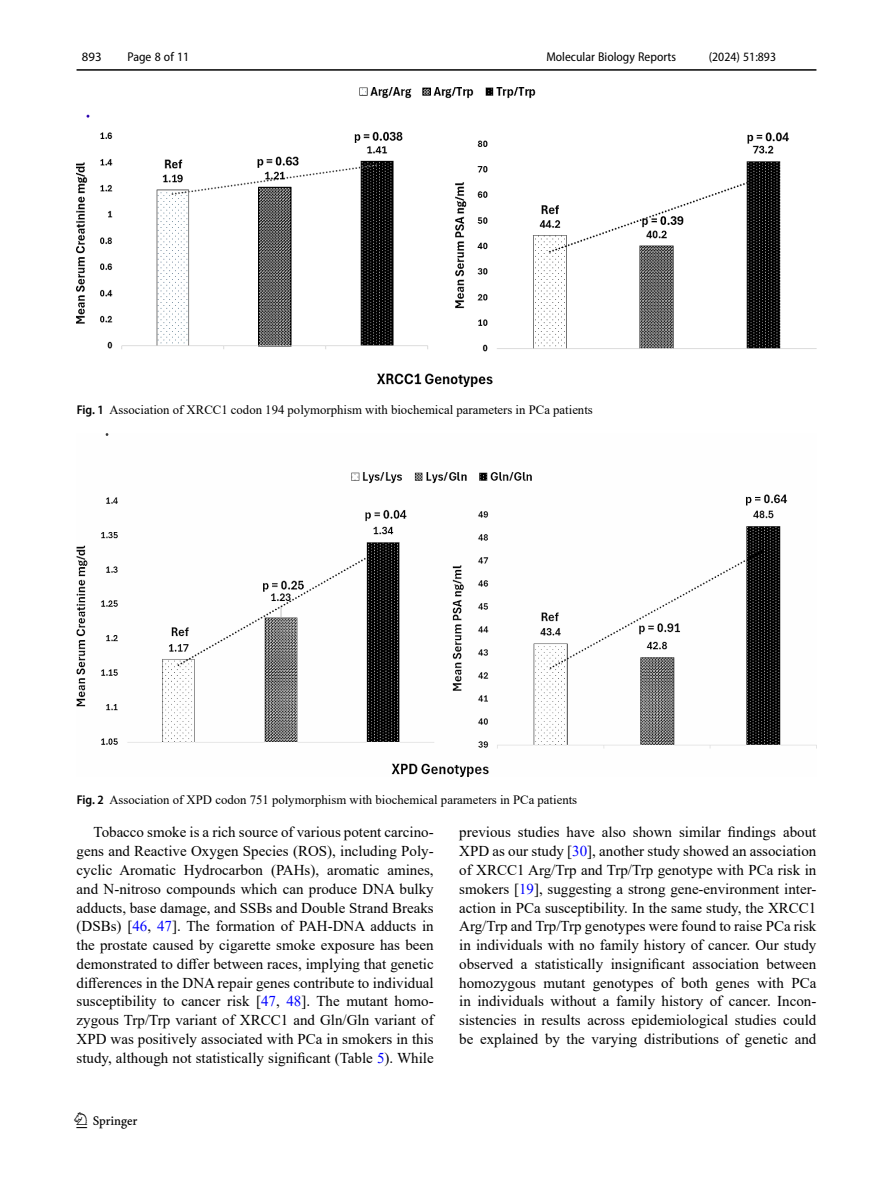
<style>
.page{position:relative;width:893px;height:1187px;background:#fff}
.page>*{position:absolute;margin:0;border:0;box-sizing:border-box;transform-origin:0 0}
.t1{font:22.5px "Springnew";color:#000}
.Body_Text_Indent{font:15px/18.8px "Times New Roman";color:#000;text-align:justify}
.Figure_Caption{font:12.75px "Times New Roman";color:#000}
.t2{font:semi-condensed 12.75px "Myriad Pro";color:#000}
.t3{font:12.75px "Myriad Pro";color:#000}
.s1{font-family:"Myriad Pro";font-weight:600;font-stretch:semi-condensed}
.s2{color:#00f}
</style>
<div class="page">
<hr style="left:77px;top:69px;width:739px;height:2px;background:#000">
<img style="left:77px;top:433px;width:740px;height:343px">
<img style="left:77px;top:87px;width:740px;height:299px">
<p class="t3" style="left:82px;top:48px;width:21px">893</p>
<p class="t2" style="left:127px;top:49px;width:63px">Page 8 of 11</p>
<p class="t2" style="left:546px;top:49px;width:131px">Molecular Biology Reports</p>
<p class="t2" style="left:709px;top:49px;width:69px">(2024) 51:893</p>
<p class="Figure_Caption" style="left:77px;top:400px;width:518px"><span class="s1">Fig. 1</span> Association of XRCC1 codon 194 polymorphism with biochemical parameters in PCa patients</p>
<p class="Figure_Caption" style="left:77px;top:790px;width:502px"><span class="s1">Fig. 2</span> Association of XPD codon 751 polymorphism with biochemical parameters in PCa patients</p>
<p class="Body_Text_Indent" style="left:77px;top:822px;width:359px;text-indent:17px">Tobacco smoke is a rich source of various potent carcino&shy;gens and Reactive Oxygen Species (ROS), including Poly&shy;cyclic Aromatic Hydrocarbon (PAHs), aromatic amines, and N-nitroso compounds which can produce DNA bulky adducts, base damage, and SSBs and Double Strand Breaks (DSBs) [<span class="s2">46</span>, <span class="s2">47</span>]. The formation of PAH-DNA adducts in the prostate caused by cigarette smoke exposure has been demonstrated to differ between races, implying that genetic differences in the DNA repair genes contribute to individual susceptibility to cancer risk [<span class="s2">47</span>, <span class="s2">48</span>]. The mutant homo&shy;zygous Trp/Trp variant of XRCC1 and Gln/Gln variant of XPD was positively associated with PCa in smokers in this study, although not statistically significant (Table <span class="s2">5</span>). While</p>
<h1 class="t1" style="left:77px;top:1107px;width:63px">1 3</h1>
<p class="Body_Text_Indent" style="left:459px;top:822px;width:359px">previous studies have also shown similar findings about XPD as our study [<span class="s2">30</span>], another study showed an association of XRCC1 Arg/Trp and Trp/Trp genotype with PCa risk in smokers [<span class="s2">19</span>], suggesting a strong gene-environment inter&shy;action in PCa susceptibility. In the same study, the XRCC1<br>Arg/Trp and Trp/Trp genotypes were found to raise PCa risk in individuals with no family history of cancer. Our study observed a statistically insignificant association between homozygous mutant genotypes of both genes with PCa in individuals without a family history of cancer. Incon&shy;sistencies in results across epidemiological studies could be explained by the varying distributions of genetic and</p>
</div>
